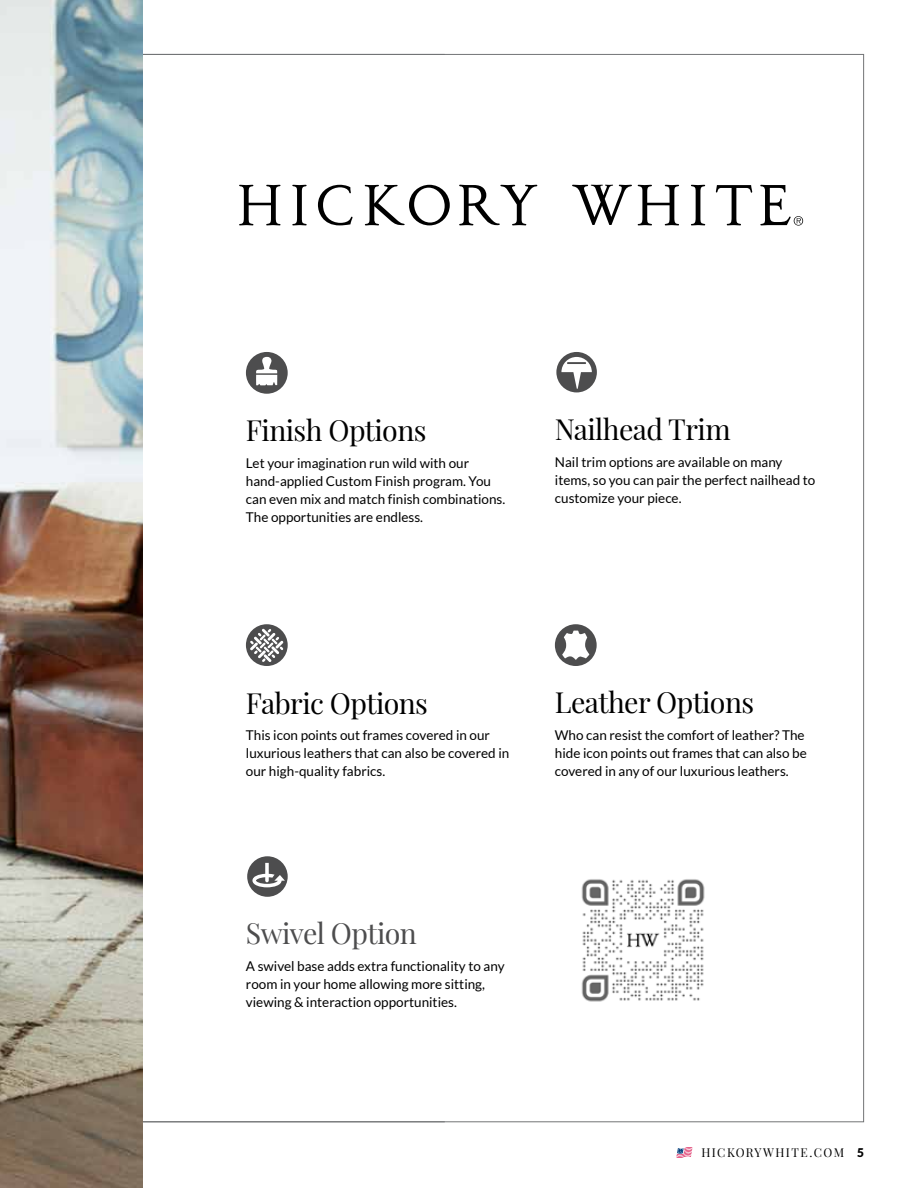
<style>
.page{position:relative;width:918px;height:1188px;background:#fff}
.page>*{position:absolute;margin:0;border:0;box-sizing:border-box;transform-origin:0 0}
.t1{font:28.5px "Playfair Display";letter-spacing:-.02em;color:#000}
.t2{font:28.5px "Playfair Display";letter-spacing:-.02em;color:#4d4d4e}
.t3{font:13.5px/18px "Lato";color:#000}
.t4{font:12px "Playfair Display";letter-spacing:.12em;color:#000}
.s1{font-family:"Lato";font-weight:900}
</style>
<div class="page">
<svg style="left:555px;top:624px;width:42px;height:42px"></svg>
<img style="left:581px;top:879px;width:124px;height:123px">
<svg style="left:445px;top:192px;width:5px;height:26px"></svg>
<svg style="left:459px;top:185px;width:78px;height:40px"></svg>
<svg style="left:638px;top:185px;width:41px;height:40px"></svg>
<svg style="left:691px;top:185px;width:14px;height:40px"></svg>
<svg style="left:716px;top:185px;width:36px;height:40px"></svg>
<svg style="left:572px;top:185px;width:60px;height:40px"></svg>
<svg style="left:760px;top:185px;width:43px;height:41px"></svg>
<svg style="left:676px;top:1147px;width:16px;height:11px"></svg>
<svg style="left:143px;top:54px;width:302px;height:1068px"></svg>
<img style="left:0;top:0;width:143px;height:1188px">
<svg style="left:556px;top:352px;width:41px;height:40px"></svg>
<svg style="left:247px;top:856px;width:41px;height:41px"></svg>
<h1 class="t1" style="left:246px;top:408px;width:182px">Finish Options</h1>
<p class="t3" style="left:246px;top:454px;width:261px">Let your imagination run wild with our hand-applied Custom Finish program. You can even mix and match finish combinations.<br>The opportunities are endless.</p>
<h1 class="t1" style="left:555px;top:407px;width:177px">Nailhead Trim</h1>
<p class="t3" style="left:555px;top:453px;width:262px">Nail trim options are available on many items, so you can pair the perfect nailhead to customize your piece.</p>
<h1 class="t1" style="left:246px;top:681px;width:184px">Fabric Options</h1>
<p class="t3" style="left:246px;top:727px;width:265px">This icon points out frames covered in our luxurious leathers that can also be covered in our high-quality fabrics.</p>
<h1 class="t1" style="left:555px;top:680px;width:201px">Leather Options</h1>
<p class="t3" style="left:555px;top:726px;width:254px">Who can resist the comfort of leather? The hide icon points out frames that can also be covered in any of our luxurious leathers.</p>
<h1 class="t2" style="left:246px;top:911px;width:172px">Swivel Option</h1>
<p class="t3" style="left:246px;top:957px;width:260px">A swivel base adds extra functionality to any room in your home allowing more sitting, viewing &amp; interaction opportunities.</p>
<p class="t4" style="left:701px;top:1143px;width:164px">HICKORYWHITE.COM <span class="s1">5</span></p>
</div>
